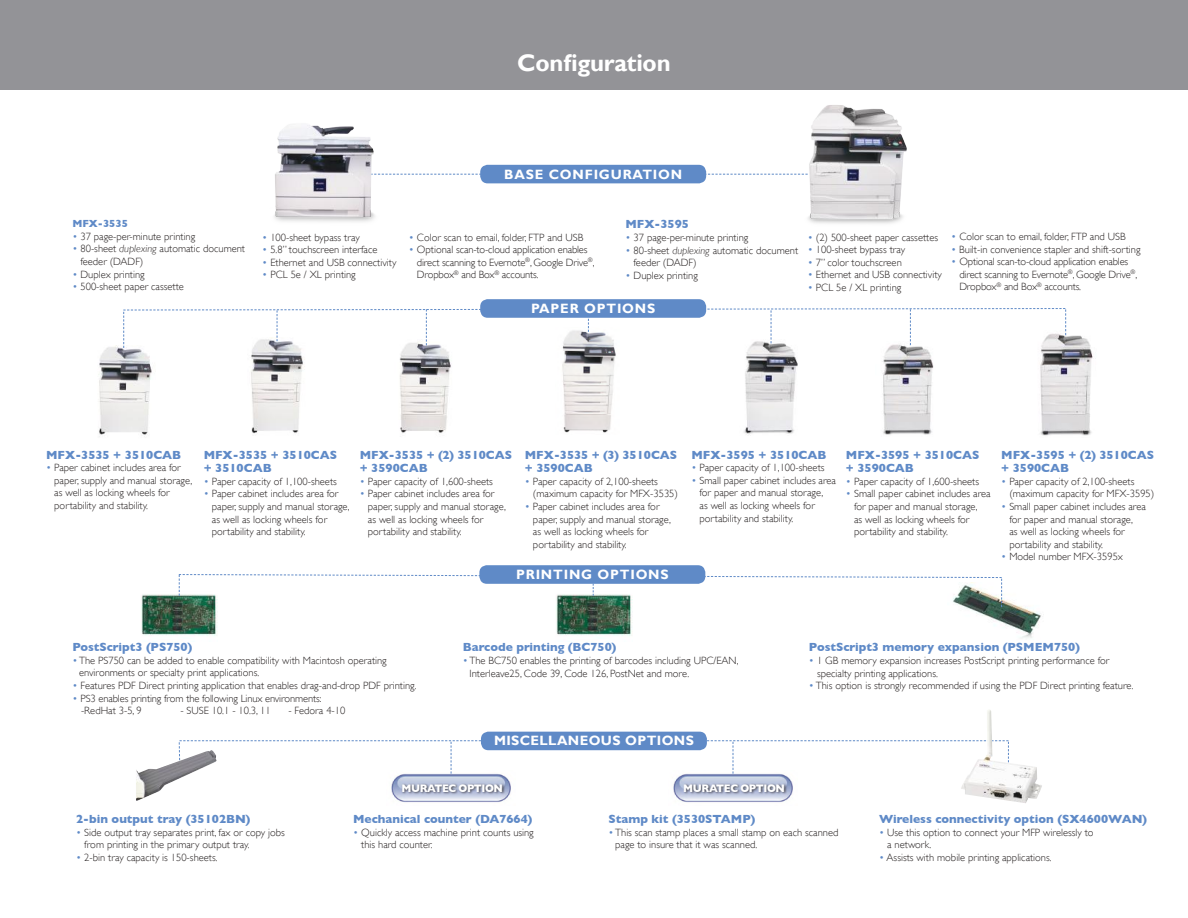
<style>
.page{position:relative;width:1188px;height:918px;background:#fff}
.page>*{position:absolute;margin:0;border:0;box-sizing:border-box;transform-origin:0 0}
.t1{font:700 24px "Gill Sans";letter-spacing:-.01em;color:#fff}
.t2{font:700 13.5px "Gill Sans";letter-spacing:.06em;color:#fff}
.t3{font:700 13.5px "Gill Sans";letter-spacing:.03em;color:#fff}
.t4{font:700 12px/13.5px "Gill Sans";color:#5f8ac7}
.t5{font:700 11.1px "Gill Sans";letter-spacing:-.04em;color:#fff;scale:.94 1}
.t6{font:300 10.5px/12.6px "Gill Sans";color:#241f1f}
.t7{font:700 10.5px "Gill Sans";color:#5f8ac7}
.s1{color:#5f8ac7}
.s2{font-style:italic}
</style>
<div class="page">
<div style="left:0;top:0;width:1188px;height:89px;background:#939397"></div>
<img style="left:136px;top:750px;width:53px;height:51px">
<svg style="left:390px;top:174px;width:409px;height:1px"></svg>
<img style="left:391px;top:774px;width:120px;height:29px">
<img style="left:673px;top:774px;width:120px;height:29px">
<div style="left:401px;top:783px;width:105px;height:12px;background:#241f1f;opacity:.75"></div>
<div style="left:683px;top:783px;width:105px;height:12px;background:#241f1f;opacity:.75"></div>
<img style="left:964px;top:599px;width:77px;height:39px">
<img style="left:141px;top:594px;width:76px;height:42px">
<img style="left:556px;top:607px;width:76px;height:29px">
<div style="left:480px;top:165px;width:226px;height:18px;background:#5f8ac7;border-radius:8px"></div>
<div style="left:480px;top:299px;width:226px;height:19px;background:#5f8ac7;border-radius:8px"></div>
<svg style="left:178px;top:574px;width:825px;height:33px"></svg>
<div style="left:481px;top:732px;width:226px;height:18px;background:#5f8ac7;border-radius:8px"></div>
<div style="left:479px;top:565px;width:226px;height:19px;background:#5f8ac7;border-radius:8px"></div>
<svg style="left:179px;top:740px;width:781px;height:34px"></svg>
<img style="left:961px;top:710px;width:81px;height:93px">
<img style="left:562px;top:348px;width:54px;height:85px">
<img style="left:399px;top:348px;width:52px;height:85px">
<img style="left:799px;top:105px;width:108px;height:119px">
<img style="left:274px;top:125px;width:116px;height:97px">
<img style="left:98px;top:345px;width:54px;height:92px">
<img style="left:251px;top:348px;width:52px;height:86px">
<img style="left:744px;top:348px;width:54px;height:86px">
<img style="left:1040px;top:331px;width:53px;height:105px">
<img style="left:882px;top:348px;width:52px;height:87px">
<svg style="left:123px;top:308px;width:943px;height:40px"></svg>
<h1 class="t1" style="left:517px;top:48px;width:155px">CONFIGURATION</h1>
<p class="t7" style="left:72px;top:218px;width:57px">MFX-3535</p>
<p class="t6" style="left:72px;top:230px;width:124px"><span class="s1">•</span> 37 page-per-minute printing</p>
<p class="t6" style="left:81px;top:243px;width:166px;text-indent:-8px"><span class="s1">•</span> 80-sheet <span class="s2">duplexing</span> automatic document feeder (DADF)</p>
<p class="t6" style="left:72px;top:268px;width:74px"><span class="s1">•</span> Duplex printing</p>
<p class="t6" style="left:72px;top:280px;width:113px"><span class="s1">•</span> 500-sheet paper cassette</p>
<p class="t2" style="left:504px;top:166px;width:180px">BASE CONFIGURATION</p>
<p class="t6" style="left:262px;top:231px;width:99px"><span class="s1">•</span> 100-sheet bypass tray</p>
<p class="t6" style="left:262px;top:243px;width:117px"><span class="s1">•</span> 5.8” touchscreen interface</p>
<p class="t6" style="left:262px;top:256px;width:136px"><span class="s1">•</span> Ethernet and USB connectivity</p>
<p class="t6" style="left:262px;top:269px;width:95px"><span class="s1">•</span> PCL 5e / XL printing</p>
<p class="t6" style="left:409px;top:231px;width:176px"><span class="s1">•</span> Color scan to email, folder, FTP and USB</p>
<p class="t6" style="left:417px;top:243px;width:179px;text-indent:-8px"><span class="s1">•</span> Optional scan-to-cloud application enables direct scanning to Evernote<sup>®</sup>, Google Drive<sup>®</sup>,<br>Dropbox<sup>®</sup> and Box<sup>®</sup> accounts.</p>
<p class="t4" style="left:625px;top:217px;width:65px">MFX-3595</p>
<p class="t6" style="left:625px;top:231px;width:124px"><span class="s1">•</span> 37 page-per-minute printing</p>
<p class="t6" style="left:634px;top:244px;width:166px;text-indent:-8px"><span class="s1">•</span> 80-sheet <span class="s2">duplexing</span> automatic document feeder (DADF)</p>
<p class="t6" style="left:625px;top:269px;width:74px"><span class="s1">•</span> Duplex printing</p>
<p class="t2" style="left:531px;top:300px;width:86px">PAPER OPTIONS</p>
<p class="t6" style="left:808px;top:231px;width:132px"><span class="s1">•</span> (2) 500-sheet paper cassettes</p>
<p class="t6" style="left:808px;top:243px;width:99px"><span class="s1">•</span> 100-sheet bypass tray</p>
<p class="t6" style="left:808px;top:256px;width:96px"><span class="s1">•</span> 7” color touchscreen</p>
<p class="t6" style="left:808px;top:269px;width:136px"><span class="s1">•</span> Ethernet and USB connectivity</p>
<p class="t6" style="left:808px;top:281px;width:95px"><span class="s1">•</span> PCL 5e / XL printing</p>
<p class="t6" style="left:951px;top:230px;width:176px"><span class="s1">•</span> Color scan to email, folder, FTP and USB</p>
<p class="t6" style="left:951px;top:243px;width:191px"><span class="s1">•</span> Built-in convenience stapler and shift-sorting</p>
<p class="t6" style="left:959px;top:255px;width:179px;text-indent:-8px"><span class="s1">•</span> Optional scan-to-cloud application enables direct scanning to Evernote<sup>®</sup>, Google Drive<sup>®</sup>,<br>Dropbox<sup>®</sup> and Box<sup>®</sup> accounts.</p>
<p class="t4" style="left:46px;top:448px;width:137px">MFX-3535 + 3510CAB</p>
<p class="t6" style="left:54px;top:461px;width:139px;text-indent:-8px"><span class="s1">•</span> Paper cabinet includes area for paper, supply and manual storage, as well as locking wheels for portability and stability.</p>
<p class="t4" style="left:204px;top:448px;width:135px">MFX-3535 + 3510CAS + 3510CAB</p>
<p class="t6" style="left:204px;top:475px;width:135px"><span class="s1">•</span> Paper capacity of 1,100-sheets</p>
<p class="t6" style="left:212px;top:488px;width:139px;text-indent:-8px"><span class="s1">•</span> Paper cabinet includes area for paper, supply and manual storage, as well as locking wheels for portability and stability.</p>
<p class="t4" style="left:360px;top:448px;width:154px">MFX-3535 + (2) 3510CAS + 3590CAB</p>
<p class="t6" style="left:360px;top:475px;width:135px"><span class="s1">•</span> Paper capacity of 1,600-sheets</p>
<p class="t6" style="left:368px;top:488px;width:139px;text-indent:-8px"><span class="s1">•</span> Paper cabinet includes area for paper, supply and manual storage, as well as locking wheels for portability and stability.</p>
<p class="t4" style="left:525px;top:448px;width:154px">MFX-3535 + (3) 3510CAS + 3590CAB</p>
<p class="t6" style="left:533px;top:475px;width:147px;text-indent:-8px"><span class="s1">•</span> Paper capacity of 2,100-sheets (maximum capacity for MFX-3535)</p>
<p class="t6" style="left:533px;top:500px;width:139px;text-indent:-8px"><span class="s1">•</span> Paper cabinet includes area for paper, supply and manual storage, as well as locking wheels for portability and stability.</p>
<p class="t2" style="left:516px;top:566px;width:20px">PRINTING</p>
<p class="t2" style="left:598px;top:566px;width:33px">OPTIONS</p>
<p class="t4" style="left:691px;top:448px;width:137px">MFX-3595 + 3510CAB</p>
<p class="t6" style="left:691px;top:461px;width:135px"><span class="s1">•</span> Paper capacity of 1,100-sheets</p>
<p class="t6" style="left:700px;top:474px;width:138px;text-indent:-8px"><span class="s1">•</span> Small paper cabinet includes area for paper and manual storage,<br>as well as locking wheels for portability and stability.</p>
<p class="t4" style="left:846px;top:448px;width:135px">MFX-3595 + 3510CAS + 3590CAB</p>
<p class="t6" style="left:846px;top:475px;width:135px"><span class="s1">•</span> Paper capacity of 1,600-sheets</p>
<p class="t6" style="left:854px;top:488px;width:138px;text-indent:-8px"><span class="s1">•</span> Small paper cabinet includes area for paper and manual storage,<br>as well as locking wheels for portability and stability.</p>
<p class="t4" style="left:1001px;top:448px;width:154px">MFX-3595 + (2) 3510CAS + 3590CAB</p>
<p class="t6" style="left:1009px;top:475px;width:147px;text-indent:-8px"><span class="s1">•</span> Paper capacity of 2,100-sheets (maximum capacity for MFX-3595)</p>
<p class="t6" style="left:1009px;top:500px;width:138px;text-indent:-8px"><span class="s1">•</span> Small paper cabinet includes area for paper and manual storage,<br>as well as locking wheels for portability and stability.</p>
<p class="t6" style="left:1001px;top:551px;width:123px"><span class="s1">•</span> Model number MFX-3595x</p>
<p class="t4" style="left:72px;top:640px;width:122px">PostScript3 (PS750)</p>
<p class="t6" style="left:79px;top:654px;width:309px;text-indent:-7px"><span class="s1">•</span>The PS750 can be added to enable compatibility with Macintosh operating environments or specialty print applications.</p>
<p class="t6" style="left:72px;top:679px;width:346px"><span class="s1">•</span> Features PDF Direct printing application that enables drag-and-drop PDF printing.</p>
<p class="t6" style="left:81px;top:692px;width:242px;text-indent:-9px"><span class="s1">•</span> PS3 enables printing from the following Linux environments: -RedHat 3-5, 9</p>
<p class="t6" style="left:180px;top:704px;width:92px">- SUSE 10.1 - 10.3, 11</p>
<p class="t6" style="left:288px;top:704px;width:59px">- Fedora 4-10</p>
<p class="t4" style="left:463px;top:640px;width:155px">Barcode printing (BC750)</p>
<p class="t6" style="left:470px;top:654px;width:271px;text-indent:-7px"><span class="s1">•</span>The BC750 enables the printing of barcodes including UPC/EAN,<br>Interleave25, Code 39, Code 126, PostNet and more.</p>
<p class="t3" style="left:494px;top:733px;width:201px">MISCELLANEOUS OPTIONS</p>
<p class="t5" style="left:401px;top:781px;width:110px">MURATEC OPTION</p>
<p class="t5" style="left:683px;top:781px;width:110px">MURATEC OPTION</p>
<p class="t4" style="left:809px;top:640px;width:273px">PostScript3 memory expansion (PSMEM750)</p>
<p class="t6" style="left:817px;top:654px;width:294px;text-indent:-8px"><span class="s1">•</span> 1 GB memory expansion increases PostScript printing performance for specialty printing applications.</p>
<p class="t6" style="left:809px;top:679px;width:326px"><span class="s1">•</span> This option is strongly recommended if using the PDF Direct printing feature.</p>
<p class="t4" style="left:76px;top:812px;width:176px">2-bin output tray (35102BN)</p>
<p class="t6" style="left:84px;top:826px;width:202px;text-indent:-8px"><span class="s1">•</span> Side output tray separates print, fax or copy jobs from printing in the primary output tray.</p>
<p class="t6" style="left:76px;top:851px;width:143px"><span class="s1">•</span> 2-bin tray capacity is 150-sheets.</p>
<p class="t4" style="left:353px;top:812px;width:181px">Mechanical counter (DA7664)</p>
<p class="t6" style="left:361px;top:826px;width:174px;text-indent:-8px"><span class="s1">•</span> Quickly access machine print counts using this hard counter.</p>
<p class="t4" style="left:608px;top:812px;width:148px">Stamp kit (3530STAMP)</p>
<p class="t6" style="left:615px;top:826px;width:225px;text-indent:-7px"><span class="s1">•</span>This scan stamp places a small stamp on each scanned page to insure that it was scanned.</p>
<p class="t4" style="left:879px;top:812px;width:270px">Wireless connectivity option (SX4600WAN)</p>
<p class="t6" style="left:887px;top:826px;width:208px;text-indent:-8px"><span class="s1">•</span> Use this option to connect your MFP wirelessly to a network.</p>
<p class="t6" style="left:879px;top:851px;width:174px"><span class="s1">•</span> Assists with mobile printing applications.</p>
</div>
